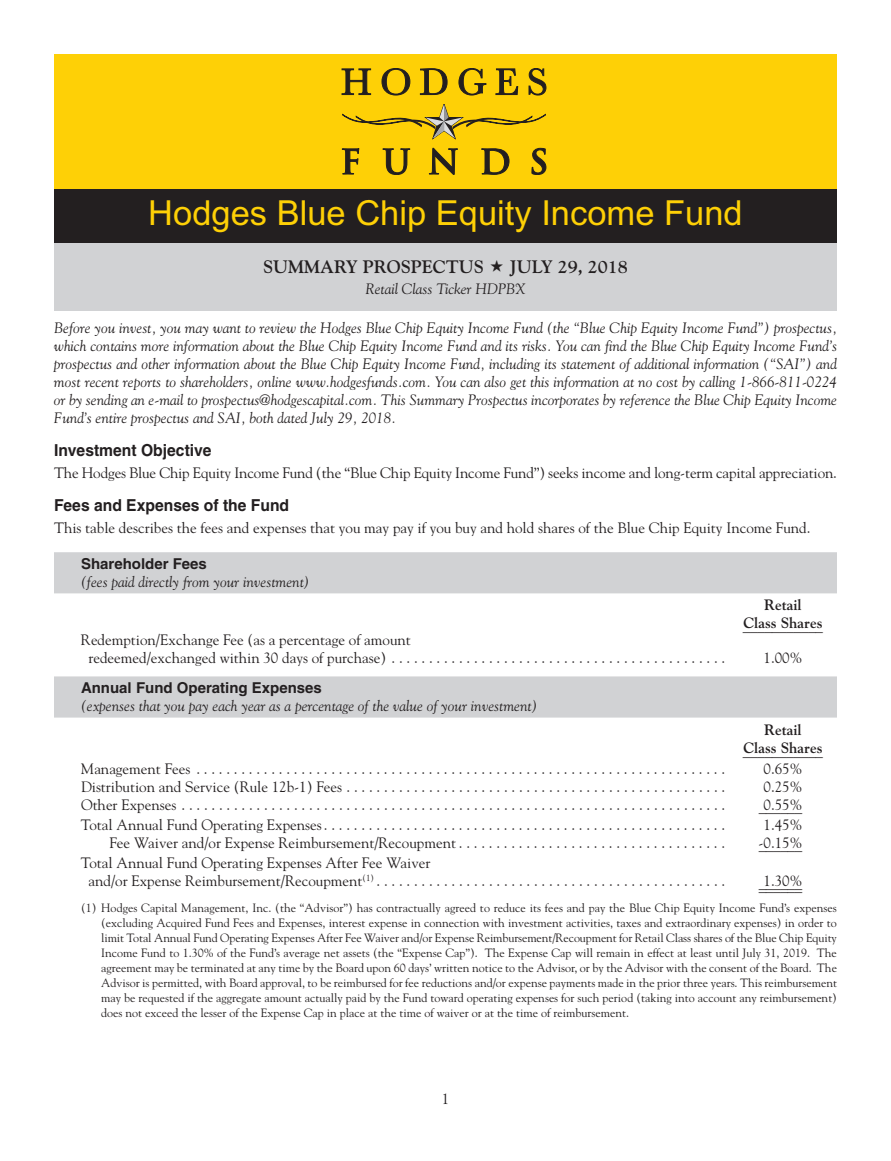
<style>
.page{position:relative;width:891px;height:1161px;background:#fff}
.page>*{position:absolute;margin:0;border:0;box-sizing:border-box;transform-origin:0 0}
.t1{font:34.5px "Arial";color:#fed006}
.t2{font:700 18px "Goudy";color:#231f20}
.t3{font:700 16.5px "Helvetica";color:#231f20;scale:.95 1}
.t4{font:15px/18px "Goudy";color:#231f20}
.t5{font:italic 15px/18px "Goudy";color:#231f20;text-align:justify}
.t6{font:700 15px/21px "Goudy";color:#231f20;text-align:center}
.t7{font:700 15px "Helvetica";color:#231f20}
.t8{font:12px/15px "Goudy";color:#231f20;text-align:justify}
.s1{font-weight:400}
</style>
<div class="page">
<div style="left:54px;top:243px;width:783px;height:67px;background:#d1d2d4"></div>
<div style="left:54px;top:54px;width:783px;height:135px;background:#fed006"></div>
<svg style="left:342px;top:69px;width:29px;height:26px"></svg>
<svg style="left:382px;top:68px;width:28px;height:27px"></svg>
<svg style="left:420px;top:68px;width:27px;height:27px"></svg>
<svg style="left:459px;top:68px;width:27px;height:27px"></svg>
<svg style="left:496px;top:69px;width:22px;height:26px"></svg>
<svg style="left:529px;top:68px;width:17px;height:27px"></svg>
<svg style="left:342px;top:104px;width:204px;height:71px"></svg>
<div style="left:54px;top:552px;width:783px;height:21px;background:#d1d2d4"></div>
<div style="left:54px;top:572px;width:783px;height:21px;background:#d1d2d4"></div>
<div style="left:54px;top:676px;width:783px;height:21px;background:#d1d2d4"></div>
<div style="left:54px;top:697px;width:783px;height:21px;background:#d1d2d4"></div>
<div style="left:54px;top:189px;width:783px;height:54px;background:#231f20"></div>
<h1 class="t1" style="left:148px;top:193px;width:596px">Hodges Blue Chip Equity Income Fund</h1>
<h2 class="t2" style="left:263px;top:256px;width:222px">SUMMARY PROSPECTUS</h2>
<h2 class="t2" style="left:510px;top:256px;width:119px">JULY 29, 2018</h2>
<p class="t5" style="left:366px;top:280px;width:161px">Retail Class Ticker HDPBX</p>
<p class="t5" style="left:54px;top:319px;width:785px">Before you invest, you may want to review the Hodges Blue Chip Equity Income Fund (the “Blue Chip Equity Income Fund”) prospectus, which contains more information about the Blue Chip Equity Income Fund and its risks. You can find the Blue Chip Equity Income Fund’s prospectus and other information about the Blue Chip Equity Income Fund, including its statement of additional information (“SAI”) and most recent reports to shareholders, online www.hodgesfunds.com. You can also get this information at no cost by calling 1-866-811-0224 or by sending an e-mail to prospectus@hodgescapital.com. This Summary Prospectus incorporates by reference the Blue Chip Equity Income Fund’s entire prospectus and SAI, both dated July 29, 2018.</p>
<h3 class="t3" style="left:54px;top:444px;width:167px">Investment Objective</h3>
<p class="t4" style="left:54px;top:464px;width:784px">The Hodges Blue Chip Equity Income Fund (the “Blue Chip Equity Income Fund”) seeks income and long-term capital appreciation.</p>
<h3 class="t3" style="left:54px;top:499px;width:249px">Fees and Expenses of the Fund</h3>
<p class="t4" style="left:54px;top:519px;width:758px">This table describes the fees and expenses that you may pay if you buy and hold shares of the Blue Chip Equity Income Fund.</p>
<p class="t7" style="left:81px;top:558px;width:127px">Shareholder Fees</p>
<p class="t5" style="left:81px;top:573px;width:230px">(fees paid directly from your investment)</p>
<p class="t6" style="left:743px;top:595px;width:82px">Retail<br><span class="s1">_</span>C<span class="s1">_</span>l <span class="s1">_</span>a <span class="s1">_</span>s s<span class="s1">_ _</span>S<span class="s1">_</span>h<span class="s1">_</span>a<span class="s1">_</span>r<span class="s1">_</span>e <span class="s1">_</span>s</p>
<p class="t4" style="left:88px;top:631px;width:638px;text-indent:-8px">Redemption/Exchange Fee (as a percentage of amount<br>redeemed/exchanged within 30 days of purchase) . . . . . . . . . . . . . . . . . . . . . . . . . . . . . . . . . . . . . . . . . . . . .</p>
<p class="t4" style="left:764px;top:649px;width:40px">1.00%</p>
<p class="t7" style="left:81px;top:682px;width:242px">Annual Fund Operating Expenses</p>
<p class="t5" style="left:81px;top:697px;width:458px">(expenses that you pay each year as a percentage of the value of your investment)</p>
<p class="t6" style="left:743px;top:719px;width:82px">Retail<br><span class="s1">_</span>C<span class="s1">_</span>l <span class="s1">_</span>a <span class="s1">_</span>s s<span class="s1">_ _</span>S<span class="s1">_</span>h<span class="s1">_</span>a<span class="s1">_</span>r<span class="s1">_</span>e <span class="s1">_</span>s</p>
<p class="t4" style="left:81px;top:759px;width:646px">Management Fees . . . . . . . . . . . . . . . . . . . . . . . . . . . . . . . . . . . . . . . . . . . . . . . . . . . . . . . . . . . . . . . . . . . . . . .</p>
<p class="t4" style="left:764px;top:759px;width:40px">0.65%</p>
<p class="t4" style="left:81px;top:777px;width:646px">Distribution and Service (Rule 12b-1) Fees . . . . . . . . . . . . . . . . . . . . . . . . . . . . . . . . . . . . . . . . . . . . . . . . . . .</p>
<p class="t4" style="left:764px;top:777px;width:40px">0.25%</p>
<p class="t4" style="left:81px;top:795px;width:646px">Other Expenses . . . . . . . . . . . . . . . . . . . . . . . . . . . . . . . . . . . . . . . . . . . . . . . . . . . . . . . . . . . . . . . . . . . . . . . . .</p>
<p class="t4" style="left:759px;top:798px;width:45px">_0_._5_5_%_</p>
<p class="t4" style="left:81px;top:816px;width:646px">Total Annual Fund Operating Expenses. . . . . . . . . . . . . . . . . . . . . . . . . . . . . . . . . . . . . . . . . . . . . . . . . . . . . .</p>
<p class="t4" style="left:764px;top:816px;width:40px">1.45%</p>
<p class="t4" style="left:109px;top:834px;width:617px">Fee Waiver and/or Expense Reimbursement/Recoupment . . . . . . . . . . . . . . . . . . . . . . . . . . . . . . . . . . . .</p>
<p class="t4" style="left:759px;top:835px;width:45px">-_0_. _1 _5 _%_</p>
<p class="t4" style="left:89px;top:854px;width:638px;text-indent:-8px">Total Annual Fund Operating Expenses After Fee Waiver<br>and/or Expense Reimbursement/Recoupment<sup>(1)</sup> . . . . . . . . . . . . . . . . . . . . . . . . . . . . . . . . . . . . . . . . . . . . . . .</p>
<p class="t4" style="left:759px;top:874px;width:45px">__ 1__ . __3 __0 __%__</p>
<p class="t8" style="left:101px;top:900px;width:737px;text-indent:-20px">(1) Hodges Capital Management, Inc. (the “Advisor”) has contractually agreed to reduce its fees and pay the Blue Chip Equity Income Fund’s expenses (excluding Acquired Fund Fees and Expenses, interest expense in connection with investment activities, taxes and extraordinary expenses) in order to limit Total Annual Fund Operating Expenses After Fee Waiver and/or Expense Reimbursement/Recoupment for Retail Class shares of the Blue Chip Equity Income Fund to 1.30% of the Fund’s average net assets (the “Expense Cap”). The Expense Cap will remain in effect at least until July 31, 2019. The agreement may be terminated at any time by the Board upon 60 days’ written notice to the Advisor, or by the Advisor with the consent of the Board. The Advisor is permitted, with Board approval, to be reimbursed for fee reductions and/or expense payments made in the prior three years. This reimbursement may be requested if the aggregate amount actually paid by the Fund toward operating expenses for such period (taking into account any reimbursement) does not exceed the lesser of the Expense Cap in place at the time of waiver or at the time of reimbursement.</p>
<p class="t4" style="left:442px;top:1090px;width:9px">1</p>
</div>
